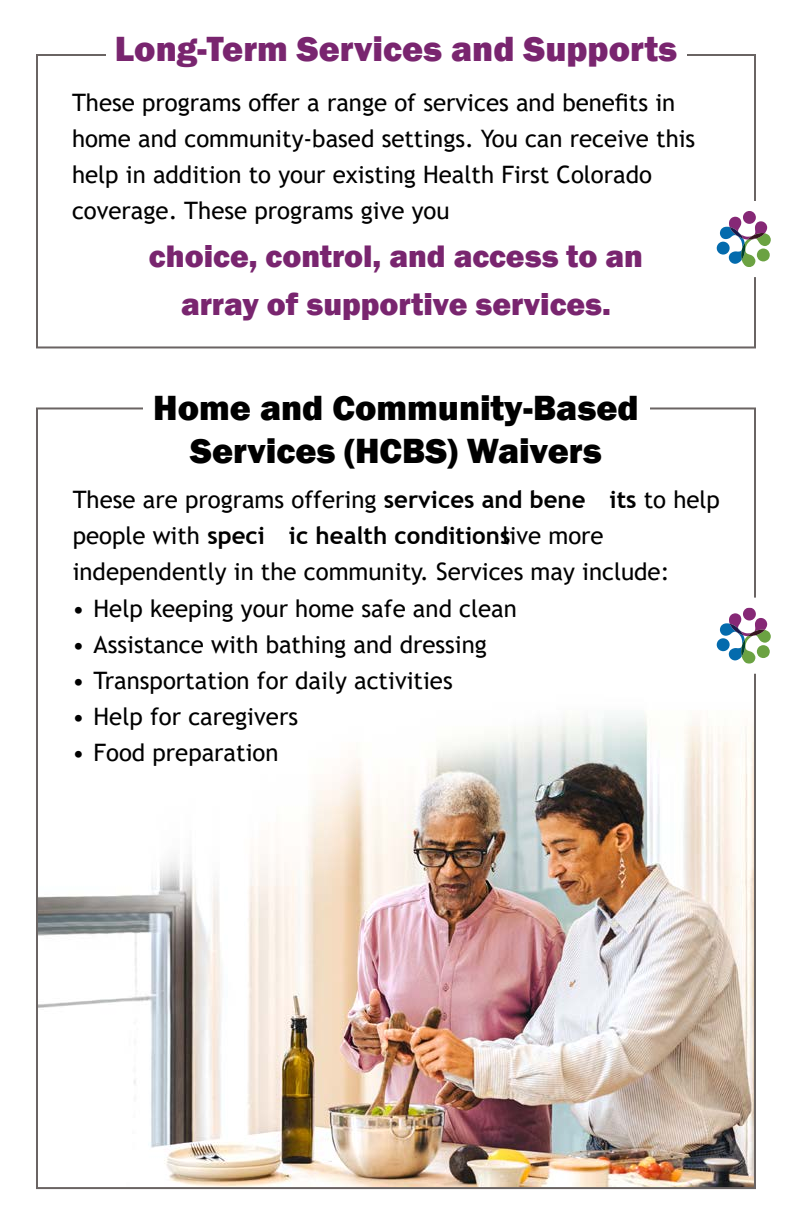
<style>
.page{position:relative;width:792px;height:1224px;background:#fff}
.page>*{position:absolute;margin:0;border:0;box-sizing:border-box;transform-origin:0 0}
.Box_Header_H2{font:800 36px/43.2px "Franklin Gothic";color:#000;text-align:center}
.Box_Header_H2-2{font:800 36px "Franklin Gothic";color:#79256f}
.Body_Text_-_P{font:800 32px "Franklin Gothic";color:#79256f}
.Body_Text_-_P-2{font:24px/36px "Trebuchet MS";color:#000}
.s1{font-weight:700}
</style>
<div class="page">
<svg style="left:716px;top:196px;width:55px;height:86px"></svg>
<img style="left:39px;top:715px;width:714px;height:471px">
<svg style="left:716px;top:593px;width:55px;height:86px"></svg>
<h2 class="Box_Header_H2-2" style="left:115px;top:26px;width:564px">Long-Term Services and Supports</h2>
<p class="Body_Text_-_P-2" style="left:72px;top:85px;width:625px">These programs offer a range of services and benefits in home and community-based settings. You can receive this help in addition to your existing Health First Colorado coverage. These programs give you</p>
<p class="Body_Text_-_P" style="left:149px;top:236px;width:496px">choice, control, and access to an</p>
<p class="Body_Text_-_P" style="left:181px;top:284px;width:431px">array of supportive services.</p>
<h2 class="Box_Header_H2" style="left:153px;top:386px;width:487px">Home and Community-Based<br>Services (HCBS) Waivers</h2>
<p class="Body_Text_-_P-2" style="left:73px;top:481px;width:649px">These are programs offering <span class="s1">services and bene its</span> to help people with <span class="s1">speci ic health conditions</span>live more independently in the community. Services may include:</p>
<p class="Body_Text_-_P-2" style="left:72px;top:590px;width:447px">• Help keeping your home safe and clean</p>
<p class="Body_Text_-_P-2" style="left:72px;top:626px;width:416px">• Assistance with bathing and dressing</p>
<p class="Body_Text_-_P-2" style="left:72px;top:662px;width:382px">• Transportation for daily activities</p>
<p class="Body_Text_-_P-2" style="left:72px;top:698px;width:228px">• Help for caregivers</p>
<p class="Body_Text_-_P-2" style="left:72px;top:734px;width:208px">• Food preparation</p>
</div>
